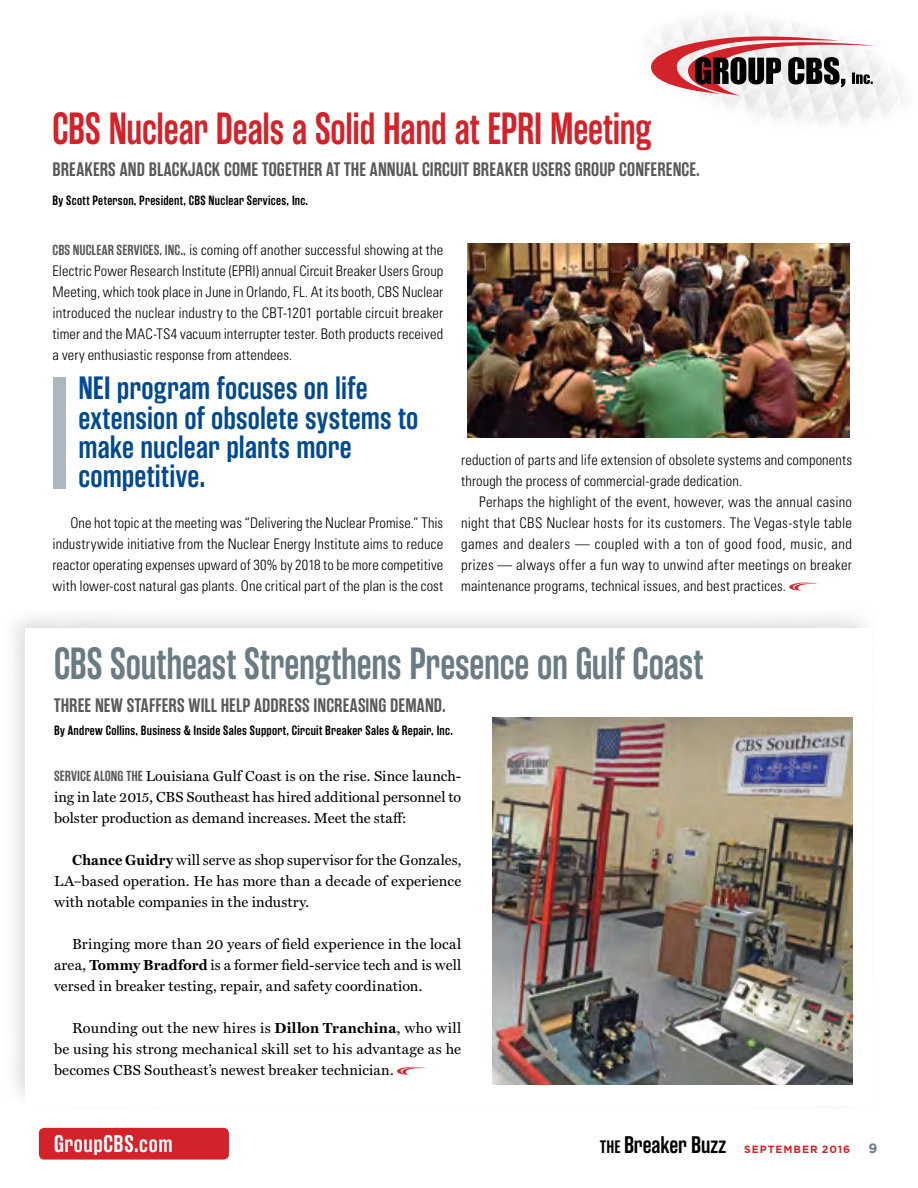
<style>
.page{position:relative;width:918px;height:1188px;background:#fff}
.page>*{position:absolute;margin:0;border:0;box-sizing:border-box;transform-origin:0 0}
.t1{font:600 45px "Rama Gothic E";color:#6b7b84;scale:.9 1}
.t2{font:600 45px "Rama Gothic E";letter-spacing:-.005em;color:#d2232a;scale:.9 1}
.t3{font:600 32.25px/29.2px "Rama Gothic E";letter-spacing:.005em;color:#004a8f}
.t4{font:600 24px "Rama Gothic E";letter-spacing:-.005em;color:#000}
.t5{font:600 24px "Rama Gothic E";letter-spacing:.025em;color:#fff}
.t6{font:600 19.5px "Rama Gothic E";letter-spacing:.005em;color:#58595b}
.t7{font:300 condensed 14.7px/21px "Univers LT Std";letter-spacing:.01em;color:#000;text-align:justify}
.t8{font:14.7px/21px "Miller Text";letter-spacing:.01em;color:#000;text-align:justify}
.t9{font:600 13.5px "Rama Gothic E";letter-spacing:.02em;color:#000}
.t10{font:700 13.5px "Gotham";color:#6b7b84}
.t11{font:700 10.5px "Gotham";letter-spacing:.09em;color:#d2232a}
.s1{font-family:"Rama Gothic E";font-weight:600;font-stretch:normal;color:#58595b}
.s2{font-family:"Rama Gothic E";font-weight:600;color:#58595b}
.s3{font-weight:700}
.s4{font-size:18px}
</style>
<div class="page">
<div style="left:39px;top:1128px;width:190px;height:32px;background:#d2232a;border-radius:5px"></div>
<svg style="left:651px;top:34px;width:227px;height:62px"></svg>
<div style="left:3px;top:607px;width:875px;height:505px;background:#000;opacity:.12"></div>
<div style="left:26px;top:628px;width:846px;height:477px;background:#fff"></div>
<svg style="left:789px;top:582px;width:29px;height:9px"></svg>
<img style="left:467px;top:243px;width:383px;height:194px">
<svg style="left:397px;top:1067px;width:29px;height:8px"></svg>
<img style="left:492px;top:717px;width:361px;height:367px">
<div style="left:53px;top:377px;width:12px;height:111px;background:#acb8bf"></div>
<h1 class="t2" style="left:52px;top:104px;width:667px">CBS Nuclear Deals a Solid Hand at EPRI Meeting</h1>
<h3 class="t6" style="left:52px;top:159px;width:649px">BREAKERS AND BLACKJACK COME TOGETHER AT THE ANNUAL CIRCUIT BREAKER USERS GROUP CONFERENCE.</h3>
<p class="t9" style="left:52px;top:193px;width:257px">By Scott Peterson, President, CBS Nuclear Services, Inc.</p>
<p class="t7" style="left:52px;top:239px;width:392px"><span class="s1">CBS NUCLEAR SERVICES, INC.,</span> is coming off another successful showing at the Electric Power Research Institute (EPRI) annual Circuit Breaker Users Group Meeting, which took place in June in Orlando, FL. At its booth, CBS Nuclear introduced the nuclear industry to the CBT-1201 portable circuit breaker timer and the MAC-TS4 vacuum interrupter tester. Both products received a very enthusiastic response from attendees.</p>
<h2 class="t3" style="left:78px;top:374px;width:342px">NEI program focuses on life extension of obsolete systems to make nuclear plants more competitive.</h2>
<p class="t7" style="left:52px;top:512px;width:392px;text-indent:18px">One hot topic at the meeting was “Delivering the Nuclear Promise.” This industrywide initiative from the Nuclear Energy Institute aims to reduce reactor operating expenses upward of 30% by 2018 to be more competitive with lower-cost natural gas plants. One critical part of the plan is the cost</p>
<p class="t7" style="left:461px;top:449px;width:392px">reduction of parts and life extension of obsolete systems and components through the process of commercial-grade dedication.</p>
<p class="t7" style="left:461px;top:491px;width:392px;text-indent:18px">Perhaps the highlight of the event, however, was the annual casino night that CBS Nuclear hosts for its customers. The Vegas-style table games and dealers — coupled with a ton of good food, music, and prizes — always offer a fun way to unwind after meetings on breaker maintenance programs, technical issues, and best practices.</p>
<h1 class="t1" style="left:54px;top:639px;width:723px">CBS Southeast Strengthens Presence on Gulf Coast</h1>
<p class="t9" style="left:54px;top:723px;width:400px">By Andrew Collins, Business &amp; Inside Sales Support, Circuit Breaker Sales &amp; Repair, Inc.</p>
<h3 class="t6" style="left:54px;top:695px;width:393px">THREE NEW STAFFERS WILL HELP ADDRESS INCREASING DEMAND.</h3>
<p class="t8" style="left:54px;top:766px;width:409px"><span class="s2">SERVICE ALONG THE</span> Louisiana Gulf Coast is on the rise. Since launch&shy;ing in late 2015, CBS Southeast has hired additional personnel to bolster production as demand increases. Meet the staff:</p>
<p class="t8" style="left:54px;top:850px;width:409px;text-indent:18px"><span class="s3">Chance Guidry</span> will serve as shop supervisor for the Gonzales, LA–based operation. He has more than a decade of experience with notable companies in the industry.</p>
<p class="t8" style="left:54px;top:934px;width:409px;text-indent:18px">Bringing more than 20 years of field experience in the local area, <span class="s3">Tommy Bradford</span> is a former field-service tech and is well versed in breaker testing, repair, and safety coordination.</p>
<p class="t8" style="left:54px;top:1018px;width:409px;text-indent:18px">Rounding out the new hires is <span class="s3">Dillon Tranchina</span>, who will be using his strong mechanical skill set to his advantage as he becomes CBS Southeast’s newest breaker technician.</p>
<h3 class="t5" style="left:54px;top:1130px;width:120px">GroupCBS.com</h3>
<h3 class="t4" style="left:600px;top:1131px;width:128px"><span class="s4">THE</span> Breaker Buzz</h3>
<p class="t11" style="left:744px;top:1142px;width:107px">SEPTEMBER 2016</p>
<p class="t10" style="left:869px;top:1139px;width:10px">9</p>
</div>
